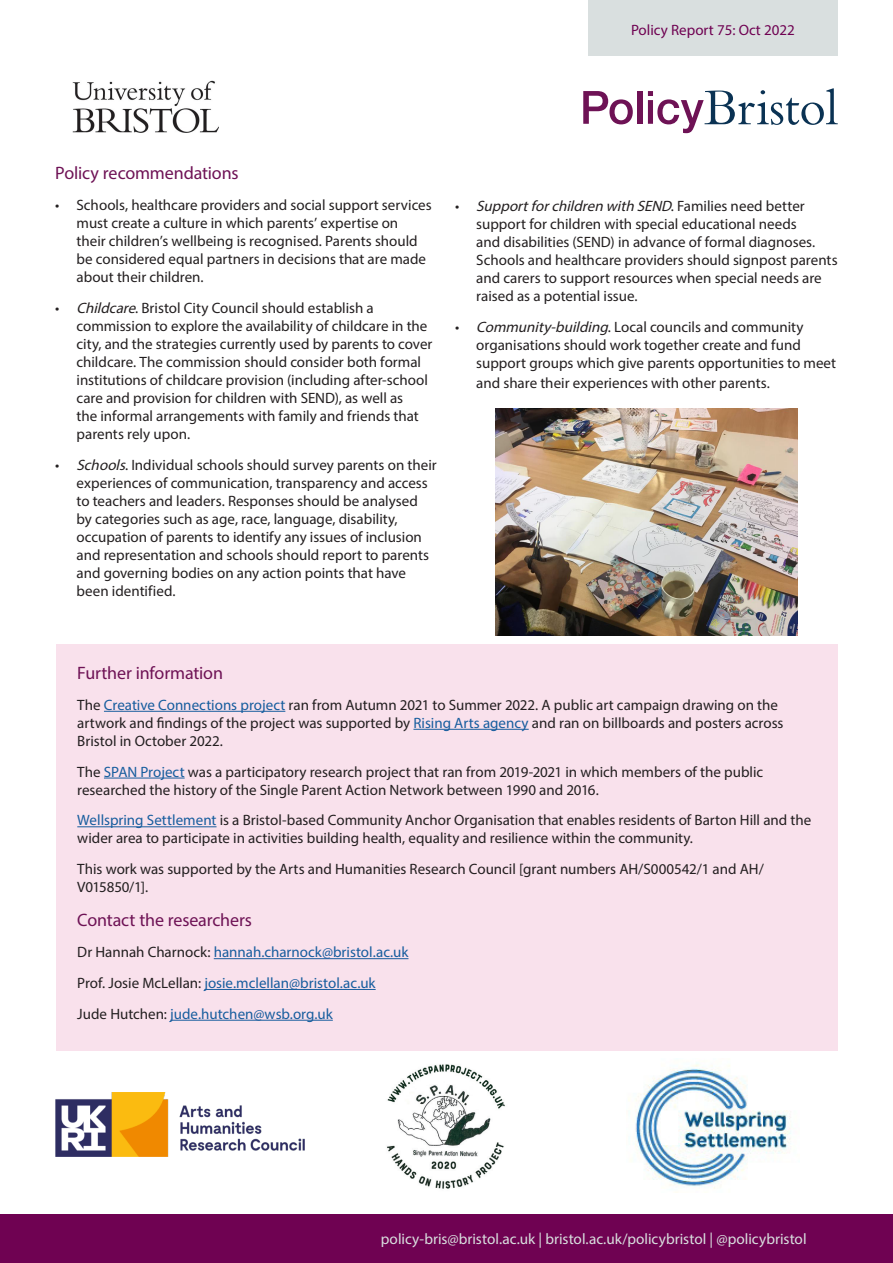
<style>
.page{position:relative;width:893px;height:1263px;background:#fff}
.page>*{position:absolute;margin:0;border:0;box-sizing:border-box;transform-origin:0 0}
.Body_Heading{font:18px "Myriad Pro";letter-spacing:-.01em;color:#6e1255}
.t1{font:15.3px "Myriad Pro";color:#d9dfdf}
.Body_text{font:15px/18px "Myriad Pro";color:#231f20}
.Body_text-2{font:15px "Myriad Pro";color:#175d9e}
.Policy_Briefing{font:15px "Myriad Pro";color:#6f0252}
.s1{font-style:italic}
.s2{color:#175d9e}
.s3{color:#231f20}
</style>
<div class="page">
<div style="left:0;top:1214px;width:893px;height:49px;background:#6f0252"></div>
<div style="left:588px;top:0;width:250px;height:55px;background:#d9dfdf"></div>
<div style="left:56px;top:644px;width:782px;height:406px;background:#f9e1ec"></div>
<hr style="left:104px;top:711px;width:181px;height:1px;background:#175d9e">
<hr style="left:413px;top:729px;width:116px;height:1px;background:#175d9e">
<hr style="left:104px;top:778px;width:81px;height:1px;background:#175d9e">
<hr style="left:77px;top:826px;width:140px;height:1px;background:#175d9e">
<hr style="left:214px;top:958px;width:194px;height:1px;background:#175d9e">
<hr style="left:204px;top:989px;width:172px;height:1px;background:#175d9e">
<hr style="left:170px;top:1020px;width:163px;height:1px;background:#175d9e">
<img style="left:72px;top:80px;width:146px;height:53px">
<svg style="left:583px;top:91px;width:50px;height:33px"></svg>
<div style="left:637px;top:91px;width:5px;height:33px;background:#6e1255"></div>
<svg style="left:648px;top:88px;width:190px;height:45px"></svg>
<img style="left:495px;top:408px;width:302px;height:227px">
<img style="left:55px;top:1092px;width:250px;height:64px">
<img style="left:628px;top:1063px;width:163px;height:130px">
<img style="left:387px;top:1064px;width:118px;height:125px">
<p class="Policy_Briefing" style="left:631px;top:21px;width:165px">Policy Report 75: Oct 2022</p>
<p class="Body_Heading" style="left:55px;top:162px;width:185px">Policy recommendations</p>
<p class="Body_text" style="left:77px;top:196px;width:357px;text-indent:-21px">• Schools, healthcare providers and social support services must create a culture in which parents’ expertise on<br>their children’s wellbeing is recognised. Parents should be considered equal partners in decisions that are made about their children.</p>
<p class="Body_text" style="left:77px;top:299px;width:357px;text-indent:-21px">• <span class="s1">Childcare</span>. Bristol City Council should establish a commission to explore the availability of childcare in the city, and the strategies currently used by parents to cover childcare. The commission should consider both formal institutions of childcare provision (including after-school care and provision for children with SEND), as well as<br>the informal arrangements with family and friends that parents rely upon.</p>
<p class="Body_text" style="left:77px;top:455px;width:362px;text-indent:-21px">• <span class="s1">Schools</span>. Individual schools should survey parents on their experiences of communication, transparency and access to teachers and leaders. Responses should be analysed by categories such as age, race, language, disability, occupation of parents to identify any issues of inclusion and representation and schools should report to parents and governing bodies on any action points that have been identified.</p>
<p class="Body_text" style="left:476px;top:197px;width:363px;text-indent:-21px">• <span class="s1">Supportforchildren with SEND</span>. F a m i l i e s n e e d b e t t e r support for children with special educational needs<br>and disabilities (SEND) in advance of formal diagnoses.<br>Schools and healthcare providers should signpost parents and carers to support resources when special needs are raised as a potential issue.</p>
<p class="Body_text" style="left:476px;top:318px;width:361px;text-indent:-21px">• <span class="s1">Community-building</span>. Local councils and community organisations should work together create and fund support groups which give parents opportunities to meet</p>
<p class="Body_text" style="left:476px;top:373px;width:295px">and share their experiences with other parents.</p>
<p class="Body_Heading" style="left:77px;top:662px;width:147px">Further information</p>
<p class="Body_text" style="left:77px;top:695px;width:708px">The <span class="s2">Creative Connections project</span> ran from Autumn 2021 to Summer 2022. A public art campaign drawing on the artwork and findings of the project was supported by <span class="s2">Rising Arts agency</span> and ran on billboards and posters across<br>Bristol in October 2022.</p>
<p class="Body_text" style="left:77px;top:762px;width:687px">The <span class="s2">SPAN Project</span> was a participatory research project that ran from 2019-2021 in which members of the public researched the history of the Single Parent Action Network between 1990 and 2016.</p>
<p class="Body_text" style="left:77px;top:811px;width:735px"><span class="s2">Wellspring Settlement</span> is a Bristol-based Community Anchor Organisation that enables residents of Barton Hill and the wider area to participate in activities building health, equality and resilience within the community.</p>
<p class="Body_text" style="left:77px;top:860px;width:688px">This work was supported by the Arts and Humanities Research Council [grant numbers AH/S000542/1 and AH/<br>V015850/1].</p>
<p class="Body_Heading" style="left:77px;top:909px;width:176px">Contact the researchers</p>
<p class="Body_text-2" style="left:77px;top:943px;width:333px"><span class="s3">Dr Hannah Charnock:</span> hannah.charnock@bristol.ac.uk</p>
<p class="Body_text-2" style="left:77px;top:974px;width:300px"><span class="s3">Prof. Josie McLellan:</span> josie.mclellan@bristol.ac.uk</p>
<p class="Body_text-2" style="left:77px;top:1004px;width:257px"><span class="s3">Jude Hutchen:</span> jude.hutchen@wsb.org.uk</p>
<p class="t1" style="left:381px;top:1229px;width:427px">policy-bris@bristol.ac.uk | bristol.ac.uk/policybristol | @policybristol</p>
</div>
